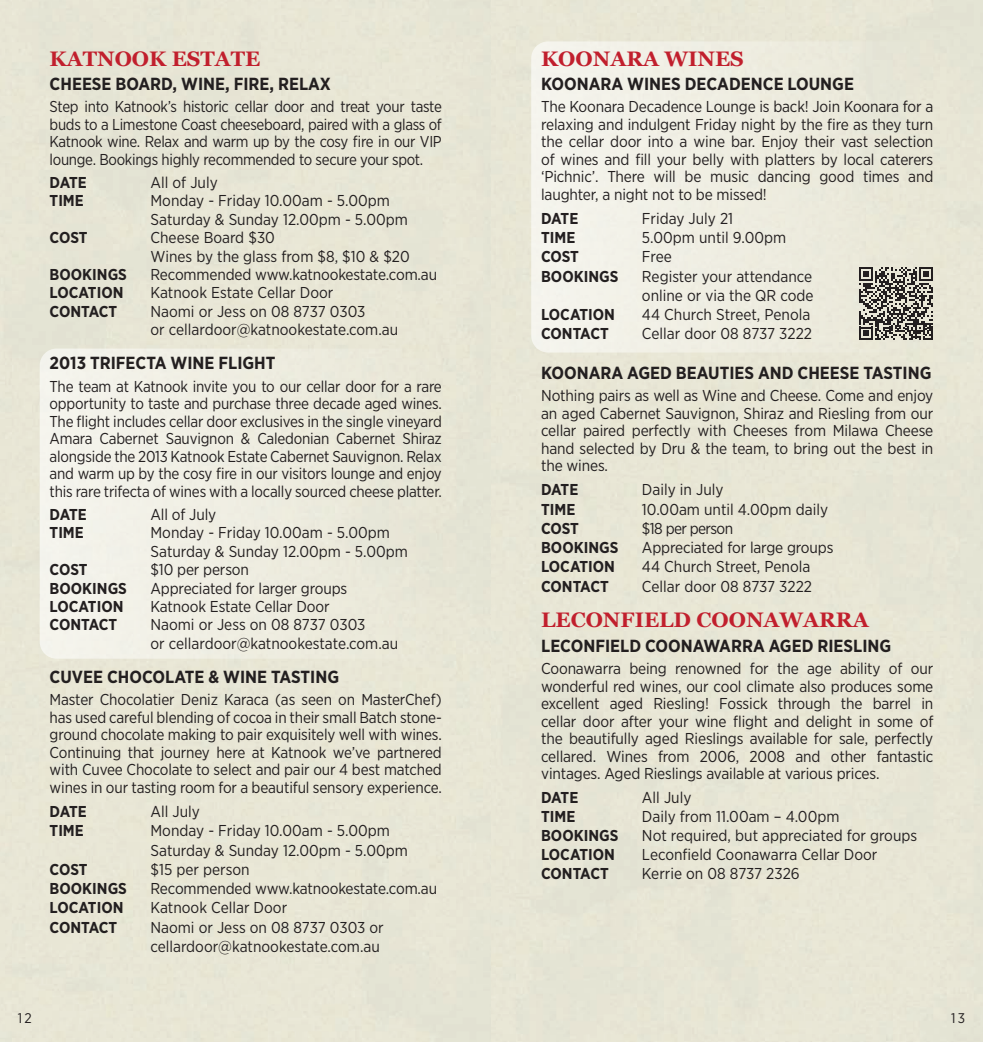
<style>
.page{position:relative;width:983px;height:1042px;background:#fff}
.page>*{position:absolute;margin:0;border:0;box-sizing:border-box;transform-origin:0 0}
.t1{font:700 21px "Georgia";color:#c11f2d}
.t2{font:700 17.5px "Gotham Narrow";color:#231f20}
.t3{font:15.75px/17.5px "Gotham Narrow";letter-spacing:-.01em;color:#231f20}
.t4{font:700 15.75px "Gotham Narrow";color:#231f20}
.t5{font:15.75px "Gotham Narrow";letter-spacing:-.04em;color:#231f20}
.t6{font:14px "Gotham Narrow";color:#231f20}
</style>
<div class="page">
<svg style="left:40px;top:348px;width:401px;height:311px;background:#eeece1"></svg>
<svg style="left:531px;top:41px;width:402px;height:311px;background:#eeede1"></svg>
<svg style="left:858px;top:267px;width:74px;height:73px;background:#827f78"></svg>
<h1 class="t1" style="left:50px;top:42px;width:212px">KATNOOK ESTATE</h1>
<p class="t2" style="left:50px;top:72px;width:282px">CHEESE BOARD, WINE, FIRE, RELAX</p>
<p class="t3" style="left:50px;top:98px;width:393px;text-align:justify">Step into Katnook’s historic cellar door and treat your taste buds to a Limestone Coast cheeseboard, paired with a glass of Katnook wine. Relax and warm up by the cosy fire in our VIP lounge. Bookings highly recommended to secure your spot.</p>
<p class="t4" style="left:50px;top:172px;width:39px">DATE</p>
<p class="t3" style="left:150px;top:173px;width:69px">All of July</p>
<p class="t4" style="left:50px;top:191px;width:36px">TIME</p>
<p class="t3" style="left:150px;top:191px;width:259px;line-height:18.4px">Monday - Friday 10.00am - 5.00pm<br>Saturday &amp; Sunday 12.00pm - 5.00pm</p>
<p class="t4" style="left:50px;top:227px;width:39px">COST</p>
<p class="t3" style="left:150px;top:228px;width:261px;line-height:18.4px">Cheese Board $30<br>Wines by the glass from $8, $10 &amp; $20</p>
<p class="t4" style="left:50px;top:264px;width:79px">BOOKINGS</p>
<p class="t3" style="left:150px;top:265px;width:288px">Recommended www.katnookestate.com.au</p>
<p class="t4" style="left:50px;top:283px;width:75px">LOCATION</p>
<p class="t3" style="left:150px;top:284px;width:184px">Katnook Estate Cellar Door</p>
<p class="t4" style="left:50px;top:301px;width:69px">CONTACT</p>
<p class="t3" style="left:150px;top:302px;width:249px;line-height:18.4px">Naomi or Jess on 08 8737 0303<br>or cellardoor@katnookestate.com.au</p>
<p class="t2" style="left:50px;top:352px;width:227px">2013 TRIFECTA WINE FLIGHT</p>
<p class="t3" style="left:50px;top:377px;width:393px;text-align:justify">The team at Katnook invite you to our cellar door for a rare opportunity to taste and purchase three decade aged wines.<br>The flight includes cellar door exclusives in the single vineyard Amara Cabernet Sauvignon &amp; Caledonian Cabernet Shiraz alongside the 2013 Katnook Estate Cabernet Sauvignon. Relax and warm up by the cosy fire in our visitors lounge and enjoy this rare trifecta of wines with a locally sourced cheese platter.</p>
<p class="t4" style="left:50px;top:504px;width:39px">DATE</p>
<p class="t3" style="left:150px;top:505px;width:67px">All of July</p>
<p class="t4" style="left:50px;top:523px;width:36px">TIME</p>
<p class="t3" style="left:150px;top:523px;width:259px;line-height:18.4px">Monday - Friday 10.00am - 5.00pm<br>Saturday &amp; Sunday 12.00pm - 5.00pm</p>
<p class="t4" style="left:50px;top:559px;width:39px">COST</p>
<p class="t3" style="left:150px;top:560px;width:100px">$10 per person</p>
<p class="t4" style="left:50px;top:578px;width:79px">BOOKINGS</p>
<p class="t3" style="left:150px;top:579px;width:198px">Appreciated for larger groups</p>
<p class="t4" style="left:50px;top:596px;width:75px">LOCATION</p>
<p class="t3" style="left:150px;top:597px;width:180px">Katnook Estate Cellar Door</p>
<p class="t4" style="left:50px;top:615px;width:69px">CONTACT</p>
<p class="t3" style="left:150px;top:615px;width:249px;line-height:18.4px">Naomi or Jess on 08 8737 0303<br>or cellardoor@katnookestate.com.au</p>
<p class="t2" style="left:50px;top:665px;width:291px">CUVEE CHOCOLATE &amp; WINE TASTING</p>
<p class="t3" style="left:50px;top:691px;width:393px;text-align:justify">Master Chocolatier Deniz Karaca (as seen on MasterChef) has used careful blending of cocoa in their small Batch stone&shy;ground chocolate making to pair exquisitely well with wines.<br>Continuing that journey here at Katnook we’ve partnered with Cuvee Chocolate to select and pair our 4 best matched wines in our tasting room for a beautiful sensory experience.</p>
<p class="t4" style="left:50px;top:801px;width:39px">DATE</p>
<p class="t3" style="left:150px;top:802px;width:51px">All July</p>
<p class="t4" style="left:50px;top:820px;width:36px">TIME</p>
<p class="t3" style="left:150px;top:821px;width:259px;line-height:19.2px">Monday - Friday 10.00am - 5.00pm<br>Saturday &amp; Sunday 12.00pm - 5.00pm</p>
<p class="t4" style="left:50px;top:859px;width:39px">COST</p>
<p class="t3" style="left:150px;top:860px;width:101px">$15 per person</p>
<p class="t4" style="left:50px;top:878px;width:79px">BOOKINGS</p>
<p class="t3" style="left:150px;top:879px;width:288px">Recommended www.katnookestate.com.au</p>
<p class="t4" style="left:50px;top:897px;width:75px">LOCATION</p>
<p class="t3" style="left:150px;top:898px;width:138px">Katnook Cellar Door</p>
<p class="t4" style="left:50px;top:917px;width:69px">CONTACT</p>
<p class="t3" style="left:150px;top:917px;width:235px;line-height:19.2px">Naomi or Jess on 08 8737 0303 or cellardoor@katnookestate.com.au</p>
<h1 class="t1" style="left:541px;top:42px;width:204px">KOONARA WINES</h1>
<p class="t2" style="left:541px;top:72px;width:314px">KOONARA WINES DECADENCE LOUNGE</p>
<p class="t3" style="left:541px;top:98px;width:393px;text-align:justify">The Koonara Decadence Lounge is back! Join Koonara for a relaxing and indulgent Friday night by the fire as they turn the cellar door into a wine bar. Enjoy their vast selection of wines and fill your belly with platters by local caterers ‘Pichnic’. There will be music dancing good times and laughter, a night not to be missed!</p>
<p class="t4" style="left:541px;top:208px;width:39px">DATE</p>
<p class="t3" style="left:641px;top:209px;width:93px">Friday July 21</p>
<p class="t4" style="left:541px;top:227px;width:36px">TIME</p>
<p class="t3" style="left:641px;top:229px;width:146px">5.00pm until 9.00pm</p>
<p class="t4" style="left:541px;top:247px;width:39px">COST</p>
<p class="t3" style="left:641px;top:248px;width:31px">Free</p>
<p class="t4" style="left:541px;top:266px;width:79px">BOOKINGS</p>
<p class="t3" style="left:641px;top:266px;width:173px;line-height:19.2px">Register your attendance online or via the QR code</p>
<p class="t4" style="left:541px;top:304px;width:75px">LOCATION</p>
<p class="t3" style="left:641px;top:305px;width:170px">44 Church Street, Penola</p>
<p class="t4" style="left:541px;top:324px;width:69px">CONTACT</p>
<p class="t3" style="left:641px;top:325px;width:171px">Cellar door 08 8737 3222</p>
<p class="t2" style="left:541px;top:361px;width:391px">KOONARA AGED BEAUTIES AND CHEESE TASTING</p>
<p class="t3" style="left:541px;top:386px;width:393px;text-align:justify">Nothing pairs as well as Wine and Cheese. Come and enjoy an aged Cabernet Sauvignon, Shiraz and Riesling from our cellar paired perfectly with Cheeses from Milawa Cheese hand selected by Dru &amp; the team, to bring out the best in the wines.</p>
<p class="t4" style="left:541px;top:479px;width:39px">DATE</p>
<p class="t3" style="left:641px;top:481px;width:83px">Daily in July</p>
<p class="t4" style="left:541px;top:499px;width:36px">TIME</p>
<p class="t3" style="left:641px;top:500px;width:188px">10.00am until 4.00pm daily</p>
<p class="t4" style="left:541px;top:518px;width:39px">COST</p>
<p class="t5" style="left:641px;top:518px;width:93px">$18 per person</p>
<p class="t4" style="left:541px;top:537px;width:79px">BOOKINGS</p>
<p class="t3" style="left:641px;top:538px;width:193px">Appreciated for large groups</p>
<p class="t4" style="left:541px;top:556px;width:75px">LOCATION</p>
<p class="t3" style="left:641px;top:558px;width:170px">44 Church Street, Penola</p>
<p class="t4" style="left:541px;top:576px;width:69px">CONTACT</p>
<p class="t3" style="left:641px;top:577px;width:171px">Cellar door 08 8737 3222</p>
<h1 class="t1" style="left:541px;top:604px;width:329px">LECONFIELD COONAWARRA</h1>
<p class="t2" style="left:541px;top:634px;width:351px">LECONFIELD COONAWARRA AGED RIESLING</p>
<p class="t3" style="left:541px;top:659px;width:393px;text-align:justify">Coonawarra being renowned for the age ability of our wonderful red wines, our cool climate also produces some excellent aged Riesling! Fossick through the barrel in cellar door after your wine flight and delight in some of the beautifully aged Rieslings available for sale, perfectly cellared. Wines from 2006, 2008 and other fantastic vintages. Aged Rieslings available at various prices.</p>
<p class="t4" style="left:541px;top:787px;width:39px">DATE</p>
<p class="t3" style="left:641px;top:788px;width:51px">All July</p>
<p class="t4" style="left:541px;top:806px;width:36px">TIME</p>
<p class="t3" style="left:641px;top:807px;width:199px">Daily from 11.00am – 4.00pm</p>
<p class="t4" style="left:541px;top:825px;width:79px">BOOKINGS</p>
<p class="t3" style="left:641px;top:826px;width:277px">Not required, but appreciated for groups</p>
<p class="t4" style="left:541px;top:844px;width:75px">LOCATION</p>
<p class="t3" style="left:641px;top:845px;width:237px">Leconfield Coonawarra Cellar Door</p>
<p class="t4" style="left:541px;top:863px;width:69px">CONTACT</p>
<p class="t3" style="left:641px;top:864px;width:159px">Kerrie on 08 8737 2326</p>
<p class="t6" style="left:18px;top:1009px;width:15px">12</p>
<p class="t6" style="left:950px;top:1009px;width:15px">13</p>
</div>
